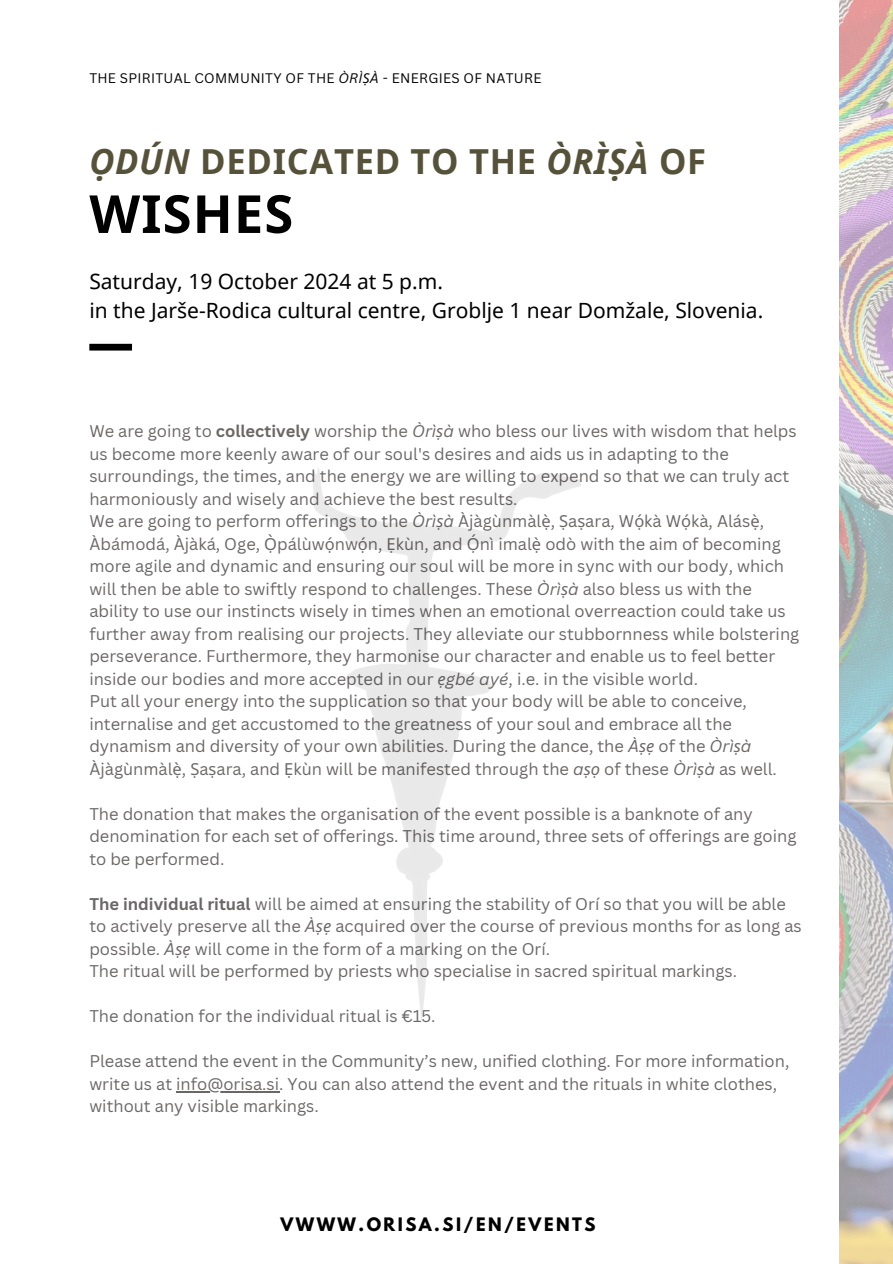
<style>
.page{position:relative;width:893px;height:1264px;background:#fff}
.page>*{position:absolute;margin:0;border:0;box-sizing:border-box;transform-origin:0 0}
.t1{font:700 52.5px "Noto Sans";letter-spacing:.02em;color:#000}
.t2{font:700 34.5px "Noto Sans";letter-spacing:.02em;color:#56523a}
.t3{font:21px/29px "Noto Sans";color:#000}
.t4{font:16.5px/22.5px "Canva Sans";color:#6b6767}
.t5{font:700 16.5px "League Spartan";letter-spacing:.15em;color:#000}
.t6{font:13.5px "Canva Sans";letter-spacing:.02em;color:#000}
.s1{font-style:italic}
.s2{font-family:"Noto Sans";font-style:italic}
.s3{font-weight:700}
.s4{font-family:"Noto Sans"}
</style>
<div class="page">
<hr style="left:176px;top:1090px;width:103px;height:2px;background:#6b6767">
<img style="left:839px;top:0;width:53px;height:1263px">
<div style="left:89px;top:344px;width:43px;height:6px;background:#000"></div>
<p class="t6" style="left:89px;top:68px;width:453px">THE SPIRITUAL COMMUNITY OF THE <span class="s1">ÒRÌ</span><span class="s2">Ṣ</span><span class="s1">À</span> - ENERGIES OF NATURE</p>
<h2 class="t2" style="left:89px;top:137px;width:618px"><span class="s1">ỌDÚN</span> DEDICATED TO THE <span class="s1">ÒRÌṢÀ</span> OF</h2>
<h1 class="t1" style="left:89px;top:177px;width:205px">WISHES</h1>
<p class="t3" style="left:89px;top:266px;width:675px">Saturday, 19 October 2024 at 5 p.m.<br>in the Jarše-Rodica cultural centre, Groblje 1 near Domžale, Slovenia.</p>
<p class="t4" style="left:89px;top:419px;width:711px">We are going to <span class="s3">collectively</span> worship the <span class="s1">Òrì</span><span class="s2">Ṣ</span><span class="s1">à</span> who bless our lives with wisdom that helps us become more keenly aware of our soul's desires and aids us in adapting to the surroundings, the times, and the energy we are willing to expend so that we can truly act harmoniously and wisely and achieve the best results.<br>We are going to perform offerings to the <span class="s1">Òrì</span><span class="s2">Ṣ</span><span class="s1">à</span> Àjàgùnmàl<span class="s4">Ẹ̀</span>,<span class="s4">Ẹ̀ Ṣ</span>a<span class="s4">Ṣ</span>ara, W<span class="s4">Ọ́</span> kà W<span class="s4">Ọ́</span> kà, Alás<span class="s4">Ẹ̀</span>,<span class="s4">Ẹ̀ </span>Àbámodá, Àjàká, Oge, <span class="s4">Ọ̀</span> pálùw<span class="s4">Ọ́</span>nw<span class="s4">Ọ́</span>n, <span class="s4">Ẹ</span>kùn, and <span class="s4">Ọ́</span> nì imal<span class="s4">Ẹ̀</span> odò with the aim of becoming more agile and dynamic and ensuring our soul will be more in sync with our body, which will then be able to swiftly respond to challenges. These <span class="s1">Òrì</span><span class="s2">Ṣ</span><span class="s1">à</span> also bless us with the ability to use our instincts wisely in times when an emotional overreaction could take us further away from realising our projects. They alleviate our stubbornness while bolstering perseverance. Furthermore, they harmonise our character and enable us to feel better inside our bodies and more accepted in our <span class="s2">Ẹ</span><span class="s1">gbé ayé</span>, i.e. in the visible world.<br>Put all your energy into the supplication so that your body will be able to conceive, internalise and get accustomed to the greatness of your soul and embrace all the dynamism and diversity of your own abilities. During the dance, the <span class="s1">À</span><span class="s2">ṢẸ</span> of the <span class="s1">Òrì</span><span class="s2">Ṣ</span><span class="s1">à </span>Àjàgùnmàl<span class="s4">Ẹ̀</span>,<span class="s4">Ẹ̀ Ṣ</span>a<span class="s4">Ṣ</span>ara, and <span class="s4">Ẹ</span>kùn will be manifested through the <span class="s1">a</span><span class="s2">ṢỌ</span> of these <span class="s1">Òrì</span><span class="s2">Ṣ</span><span class="s1">à</span> as well.</p>
<p class="t4" style="left:89px;top:802px;width:708px">The donation that makes the organisation of the event possible is a banknote of any denomination for each set of offerings. This time around, three sets of offerings are going to be performed.</p>
<p class="t4" style="left:89px;top:892px;width:714px"><span class="s3">The individual ritual</span> will be aimed at ensuring the stability of Orí so that you will be able to actively preserve all the <span class="s1">À</span><span class="s2">ṢẸ</span> acquired over the course of previous months for as long as possible. <span class="s1">À</span><span class="s2">ṢẸ</span> will come in the form of a marking on the Orí.<br>The ritual will be performed by priests who specialise in sacred spiritual markings.</p>
<p class="t4" style="left:89px;top:1004px;width:348px">The donation for the individual ritual is €15.</p>
<p class="t4" style="left:89px;top:1049px;width:701px">Please attend the event in the Community’s new, unified clothing. For more information, write us at info@orisa.si. You can also attend the event and the rituals in white clothes, without any visible markings.</p>
<p class="t5" style="left:280px;top:1215px;width:316px">VWWW.ORISA.SI/EN/EVENTS</p>
</div>
